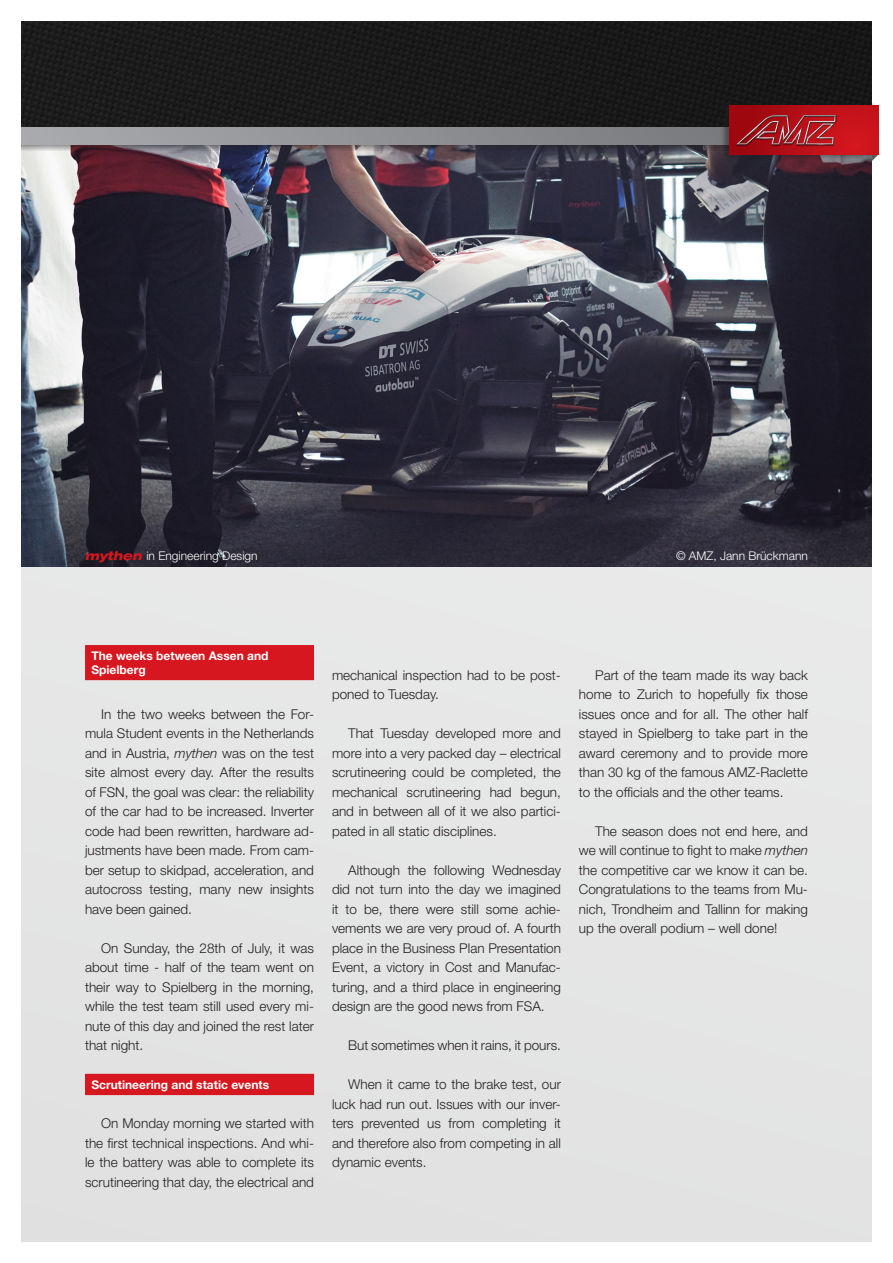
<style>
.page{position:relative;width:893px;height:1263px;background:#fff}
.page>*{position:absolute;margin:0;border:0;box-sizing:border-box;transform-origin:0 0}
.Dreispaltig_-_Fliess{font:300 13.5px/19.5px "Helvetica Neue LT Pro";color:#231f20;text-align:justify}
.Dreispaltig_-_Blockü{font:700 12px/14.4px "Helvetica Neue LT Pro";color:#fff}
.Bildunterschrift{font:300 12px "Helvetica Neue LT Pro";color:#fff}
.s1{font-weight:800;font-style:italic;font-stretch:expanded;color:#d7171f}
.s2{font-style:italic}
</style>
<div class="page">
<div style="left:21px;top:21px;width:851px;height:1221px;background:#e5e5e6"></div>
<img style="left:21px;top:151px;width:851px;height:415px">
<div style="left:85px;top:645px;width:229px;height:21px;background:#d7171f"></div>
<div style="left:85px;top:659px;width:229px;height:21px;background:#d7171f"></div>
<div style="left:85px;top:1074px;width:229px;height:21px;background:#d7171f"></div>
<div style="left:85px;top:551px;width:175px;height:14px;background:#231f20;opacity:.5"></div>
<svg style="left:21px;top:145px;width:699px;height:6px;background:#544d56"></svg>
<div style="left:21px;top:21px;width:851px;height:107px;background:#19191a"></div>
<svg style="left:21px;top:128px;width:699px;height:17px;background:#909295"></svg>
<div style="left:720px;top:102px;width:158px;height:59px;background:#231f20;opacity:.5"></div>
<div style="left:729px;top:105px;width:149px;height:50px;background:linear-gradient(to right,#99060c,#d51720)"></div>
<img style="left:791px;top:114px;width:46px;height:32px">
<img style="left:735px;top:114px;width:56px;height:32px">
<img style="left:805px;top:145px;width:31px;height:1px">
<svg style="left:736px;top:115px;width:100px;height:30px;background:#a62f34"></svg>
<p class="Bildunterschrift" style="left:85px;top:548px;width:174px"><span class="s1">mythen</span> in Engineering Design</p>
<p class="Bildunterschrift" style="left:676px;top:548px;width:133px">© AMZ, Jann Brückmann</p>
<p class="Dreispaltig_-_Blockü" style="left:91px;top:648px;width:179px">The weeks between Assen and<br>Spielberg</p>
<p class="Dreispaltig_-_Fliess" style="left:85px;top:704px;width:230px;text-indent:16px">In the two weeks between the For&shy;mula Student events in the Netherlands and in Austria, <span class="s2">mythen</span> was on the test site almost every day. After the results of FSN, the goal was clear: the reliability of the car had to be increased. Inverter code had been rewritten, hardware ad&shy;justments have been made. From cam&shy;ber setup to skidpad, acceleration, and autocross testing, many new insights have been gained.</p>
<p class="Dreispaltig_-_Fliess" style="left:85px;top:938px;width:230px;text-indent:16px">On Sunday, the 28th of July, it was about time - half of the team went on their way to Spielberg in the morning, while the test team still used every mi&shy;nute of this day and joined the rest later that night.</p>
<p class="Dreispaltig_-_Blockü" style="left:91px;top:1077px;width:179px">Scrutineering and static events</p>
<p class="Dreispaltig_-_Fliess" style="left:85px;top:1113px;width:230px;text-indent:16px">On Monday morning we started with the first technical inspections. And whi&shy;le the battery was able to complete its scrutineering that day, the electrical and</p>
<p class="Dreispaltig_-_Fliess" style="left:332px;top:665px;width:230px">mechanical inspection had to be post&shy;poned to Tuesday.</p>
<p class="Dreispaltig_-_Fliess" style="left:332px;top:723px;width:230px;text-indent:16px">That Tuesday developed more and more into a very packed day – electrical scrutineering could be completed, the mechanical scrutineering had begun, and in between all of it we also partici&shy;pated in all static disciplines.</p>
<p class="Dreispaltig_-_Fliess" style="left:332px;top:860px;width:230px;text-indent:16px">Although the following Wednesday did not turn into the day we imagined it to be, there were still some achie&shy;vements we are very proud of. A fourth place in the Business Plan Presentation Event, a victory in Cost and Manufac&shy;turing, and a third place in engineering design are the good news from FSA.</p>
<p class="Dreispaltig_-_Fliess" style="left:348px;top:1035px;width:214px">But sometimes when it rains, it pours.</p>
<p class="Dreispaltig_-_Fliess" style="left:332px;top:1074px;width:230px;text-indent:16px">When it came to the brake test, our luck had run out. Issues with our inver&shy;ters prevented us from completing it and therefore also from competing in all dynamic events.</p>
<p class="Dreispaltig_-_Fliess" style="left:579px;top:665px;width:230px;text-indent:16px">Part of the team made its way back home to Zurich to hopefully fix those issues once and for all. The other half stayed in Spielberg to take part in the award ceremony and to provide more than 30 kg of the famous AMZ-Raclette to the officials and the other teams.</p>
<p class="Dreispaltig_-_Fliess" style="left:579px;top:821px;width:230px;text-indent:16px">The season does not end here, and we will continue to fight to make <span class="s2">mythen </span>the competitive car we know it can be.<br>Congratulations to the teams from Mu&shy;nich, Trondheim and Tallinn for making up the overall podium – well done!</p>
</div>
